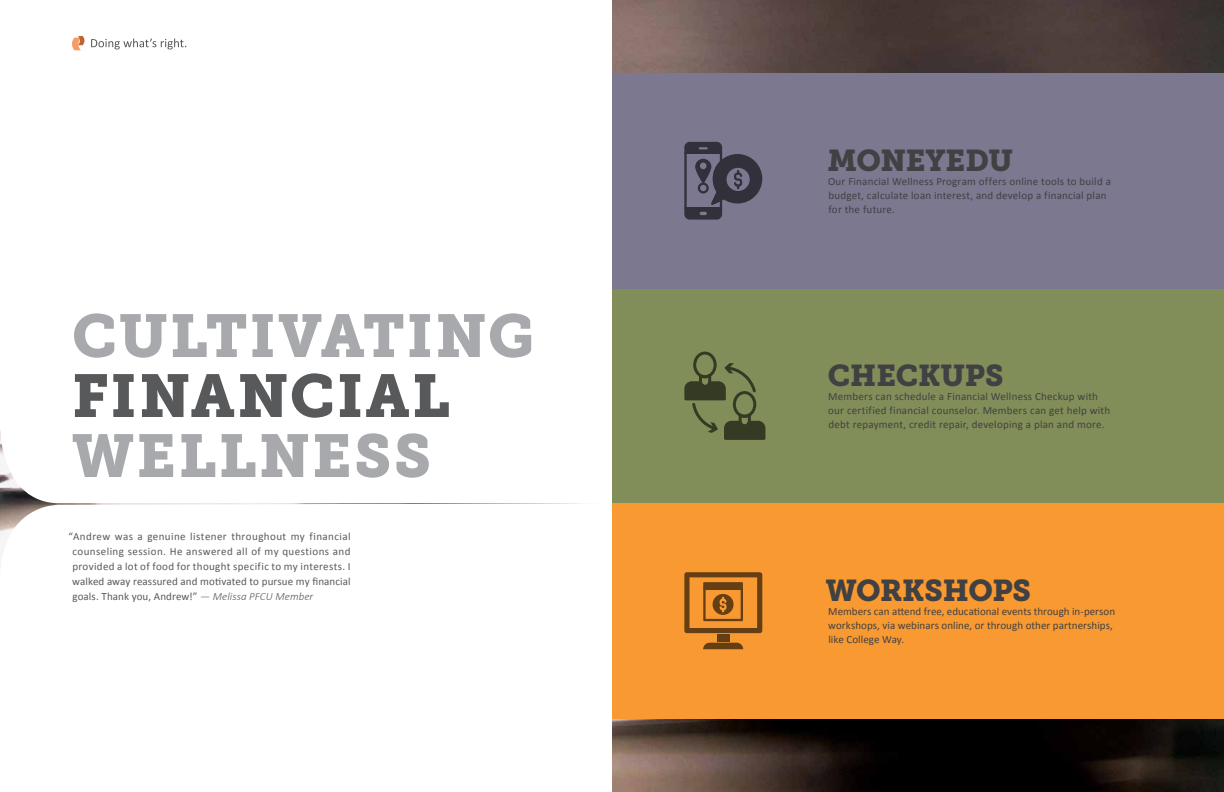
<style>
.page{position:relative;width:1224px;height:792px;background:#fff}
.page>*{position:absolute;margin:0;border:0;box-sizing:border-box;transform-origin:0 0}
.t1{font:60px "Museo Slab 900";letter-spacing:.035em;color:#a7a9ac}
.t2{font:60px "Museo Slab 900";letter-spacing:.04em;color:#58595b}
.t3{font:30px "Museo Slab 900";letter-spacing:-.01em;color:#414042}
.t4{font:11px/14px "Calibri";letter-spacing:.015em;color:#414042}
.t5{font:11px/15px "Calibri";letter-spacing:.005em;color:#58595b;text-align:justify}
.s1{font-weight:300;font-style:italic}
</style>
<div class="page">
<img style="left:612px;top:0;width:612px;height:73px">
<img style="left:612px;top:718px;width:612px;height:74px">
<div style="left:612px;top:288px;width:612px;height:215px;background:#828e59"></div>
<div style="left:612px;top:73px;width:612px;height:215px;background:#7b7890"></div>
<div style="left:612px;top:503px;width:612px;height:215px;background:#f89a31"></div>
<svg style="left:684px;top:352px;width:81px;height:88px"></svg>
<svg style="left:684px;top:142px;width:78px;height:78px"></svg>
<div style="left:717px;top:634px;width:12px;height:7px;background:#653e13"></div>
<svg style="left:703px;top:643px;width:40px;height:6px"></svg>
<svg style="left:684px;top:572px;width:78px;height:61px"></svg>
<img style="left:0;top:431px;width:581px;height:104px">
<h1 class="t1" style="left:72px;top:301px;width:464px">CULTIVATING</h1>
<h1 class="t2" style="left:72px;top:361px;width:380px">FINANCIAL</h1>
<h1 class="t1" style="left:72px;top:421px;width:361px">WELLNESS</h1>
<p class="t5" style="left:72px;top:529px;width:280px;text-indent:-4px">“Andrew was a genuine listener throughout my financial counseling session. He answered all of my questions and provided a lot of food for thought specific to my interests. I walked away reassured and motivated to pursue my financial goals. Thank you, Andrew!” <span class="s1">— Melissa PFCU Member</span></p>
<h2 class="t3" style="left:828px;top:143px;width:187px">MONEYEDU</h2>
<p class="t4" style="left:828px;top:174px;width:284px">Our Financial Wellness Program offers online tools to build a budget, calculate loan interest, and develop a financial plan for the future.</p>
<h2 class="t3" style="left:828px;top:358px;width:177px">CHECKUPS</h2>
<p class="t4" style="left:828px;top:389px;width:283px">Members can schedule a Financial Wellness Checkup with our certified financial counselor. Members can get help with debt repayment, credit repair, developing a plan and more.</p>
<h2 class="t3" style="left:826px;top:573px;width:207px">WORKSHOPS</h2>
<p class="t4" style="left:828px;top:604px;width:288px">Members can attend free, educational events through in-person workshops, via webinars online, or through other partnerships, like College Way.</p>
</div>
